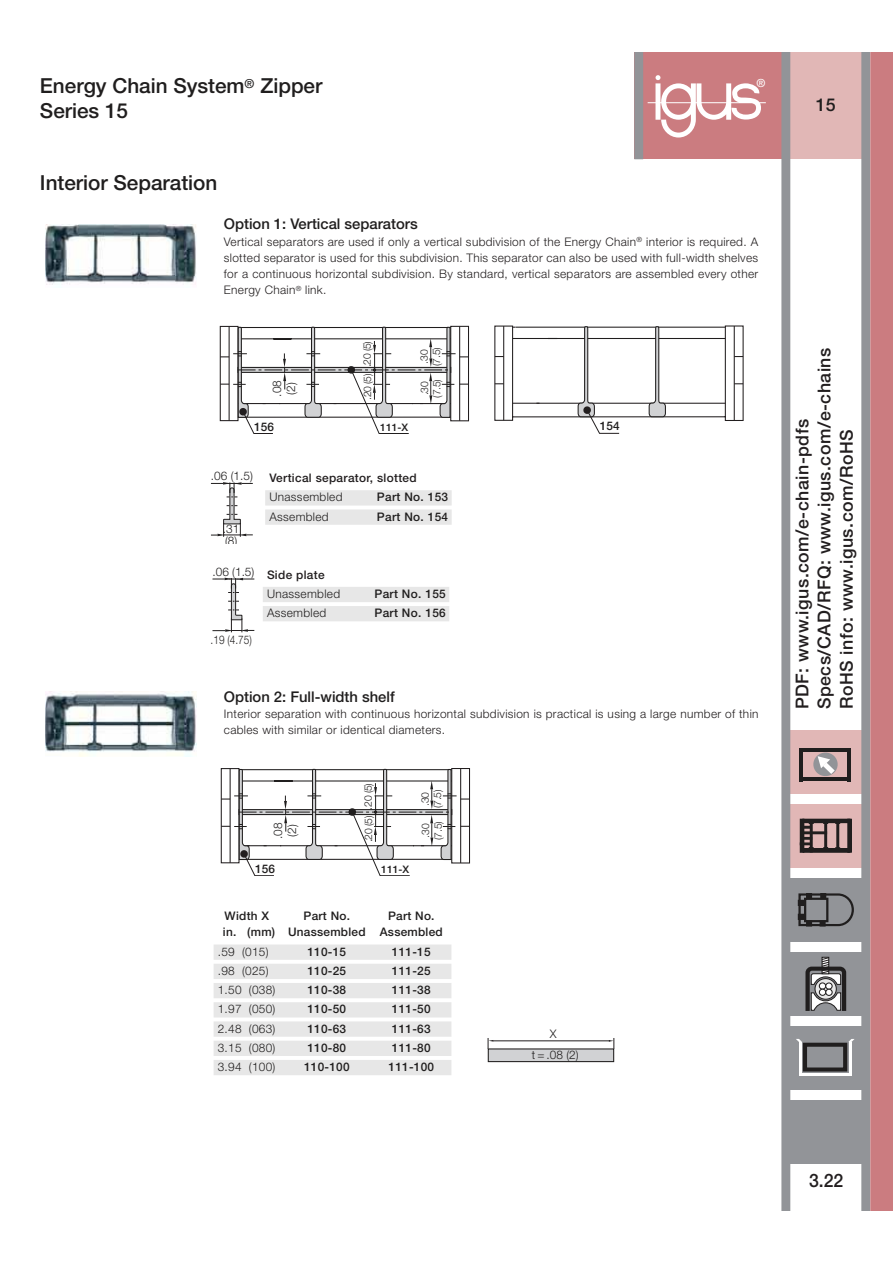
<style>
.page{position:relative;width:893px;height:1263px;background:#fff}
.page>*{position:absolute;margin:0;border:0;box-sizing:border-box;transform-origin:0 0}
.t1{font:500 20.7px/24.9px "Helvetica Neue";color:#201e1e}
.t2{font:500 18.6px "Helvetica Neue";color:#221e1f;scale:.95 1}
.t3{font:500 17.7px/22.2px "Helvetica Neue";letter-spacing:.025em;color:#221e1f}
.t4{font:500 17.7px "Helvetica Neue";color:#201e1e}
.t5{font:500 14.85px "Helvetica Neue";color:#201e1e}
.t6{font:300 11.85px/16.4px "Helvetica Neue";letter-spacing:.025em;color:#221e1f;text-align:justify}
.t7{font:500 11.85px/16.2px "Helvetica Neue";letter-spacing:.02em;color:#201e1e}
.t8{font:300 11.85px/14.2px "Helvetica Neue";letter-spacing:.025em;color:#201e1e}
.t9{font:500 11.85px "Helvetica Neue";letter-spacing:.025em;color:#221e1f}
.t10{font:300 11.85px "Helvetica Neue";letter-spacing:.025em;color:#201e1e;scale:.85 1}
.t11{font:500 11.25px "Helvetica Neue";color:#fff}
.t12{font:300 10.35px/12.5px "Helvetica Neue";letter-spacing:-.025em;color:#201e1e}
.t13{font:500 10.35px "Helvetica Neue";color:#201e1e}
</style>
<div class="page">
<div style="left:786px;top:52px;width:80px;height:107px;background:#e1b7b6"></div>
<div style="left:786px;top:730px;width:80px;height:64px;background:#e1b7b6"></div>
<hr style="left:847px;top:748px;width:3px;height:33px;background:#201e1e">
<hr style="left:799px;top:748px;width:4px;height:33px;background:#201e1e">
<hr style="left:802px;top:778px;width:47px;height:3px;background:#201e1e">
<hr style="left:802px;top:748px;width:47px;height:3px;background:#201e1e">
<svg style="left:812px;top:751px;width:27px;height:25px"></svg>
<div style="left:786px;top:1026px;width:80px;height:64px;background:#929498"></div>
<hr style="left:848px;top:1042px;width:3px;height:34px;background:#fff">
<hr style="left:799px;top:1042px;width:3px;height:34px;background:#fff">
<hr style="left:799px;top:1073px;width:52px;height:3px;background:#fff">
<svg style="left:848px;top:1039px;width:6px;height:3px"></svg>
<svg style="left:796px;top:1039px;width:6px;height:3px"></svg>
<div style="left:803px;top:1043px;width:44px;height:29px;border:4px solid #201e1e"></div>
<div style="left:786px;top:1100px;width:80px;height:64px;background:#929498"></div>
<div style="left:786px;top:804px;width:80px;height:64px;background:#e1b7b6"></div>
<div style="left:800px;top:831px;width:27px;height:3px;border:1px solid #201e1e"></div>
<div style="left:810px;top:821px;width:3px;height:31px;border:1px solid #201e1e"></div>
<hr style="left:848px;top:819px;width:3px;height:33px;background:#201e1e">
<div style="left:847px;top:819px;width:5px;height:34px;border:1px solid #201e1e"></div>
<div style="left:800px;top:819px;width:4px;height:34px;border:1px solid #201e1e"></div>
<hr style="left:803px;top:849px;width:46px;height:3px;background:#201e1e">
<div style="left:802px;top:848px;width:48px;height:5px;border:1px solid #201e1e"></div>
<div style="left:802px;top:819px;width:48px;height:4px;border:1px solid #201e1e"></div>
<div style="left:836px;top:822px;width:3px;height:28px;border:1px solid #201e1e"></div>
<svg style="left:835px;top:847px;width:5px;height:3px"></svg>
<svg style="left:823px;top:822px;width:5px;height:27px"></svg>
<svg style="left:800px;top:822px;width:14px;height:7px"></svg>
<svg style="left:800px;top:837px;width:14px;height:12px"></svg>
<div style="left:786px;top:878px;width:80px;height:64px;background:#929498"></div>
<svg style="left:797px;top:893px;width:57px;height:34px"></svg>
<div style="left:798px;top:900px;width:8px;height:6px;border:1px solid #201e1e"></div>
<div style="left:786px;top:952px;width:80px;height:64px;background:#929498"></div>
<svg style="left:805px;top:957px;width:41px;height:54px"></svg>
<div style="left:634px;top:52px;width:147px;height:107px;background:#cb7c80"></div>
<svg style="left:648px;top:75px;width:118px;height:63px"></svg>
<div style="left:861px;top:52px;width:9px;height:1159px;background:#929498"></div>
<div style="left:870px;top:52px;width:22px;height:1159px;background:#cb7c80"></div>
<div style="left:634px;top:52px;width:9px;height:107px;background:#929498"></div>
<div style="left:781px;top:52px;width:9px;height:1159px;background:#929498"></div>
<img style="left:45px;top:225px;width:151px;height:60px">
<svg style="left:494px;top:325px;width:250px;height:109px"></svg>
<div style="left:265px;top:490px;width:187px;height:16px;background:#e7e7e7"></div>
<div style="left:265px;top:509px;width:187px;height:16px;background:#e7e7e7"></div>
<svg style="left:211px;top:482px;width:42px;height:55px"></svg>
<img style="left:45px;top:691px;width:151px;height:65px">
<div style="left:263px;top:587px;width:186px;height:15px;background:#e7e7e7"></div>
<div style="left:263px;top:606px;width:186px;height:15px;background:#e7e7e7"></div>
<svg style="left:212px;top:578px;width:42px;height:54px"></svg>
<div style="left:214px;top:945px;width:237px;height:15px;background:#e7e7e7"></div>
<div style="left:214px;top:964px;width:237px;height:15px;background:#e7e7e7"></div>
<div style="left:214px;top:983px;width:237px;height:15px;background:#e7e7e7"></div>
<div style="left:214px;top:1002px;width:237px;height:16px;background:#e7e7e7"></div>
<div style="left:214px;top:1021px;width:237px;height:16px;background:#e7e7e7"></div>
<div style="left:214px;top:1041px;width:237px;height:15px;background:#e7e7e7"></div>
<div style="left:214px;top:1060px;width:237px;height:15px;background:#e7e7e7"></div>
<hr style="left:493px;top:1041px;width:117px;height:1px;background:#221e1f">
<svg style="left:609px;top:1038px;width:5px;height:10px"></svg>
<svg style="left:488px;top:1038px;width:5px;height:10px"></svg>
<div style="left:488px;top:1049px;width:126px;height:13px;background:#d1d2d4"></div>
<div style="left:488px;top:1048px;width:126px;height:14px;border:1px solid #201e1e"></div>
<svg style="left:221px;top:768px;width:249px;height:108px"></svg>
<svg style="left:220px;top:325px;width:249px;height:109px"></svg>
<h1 class="t1" style="left:40px;top:76px;width:284px">Energy Chain System<sup>®</sup> Zipper<br>Series 15</h1>
<h1 class="t1" style="left:40px;top:172px;width:179px">Interior Separation</h1>
<p class="t11" style="left:756px;top:79px;width:10px">®</p>
<p class="t5" style="left:224px;top:219px;width:195px">Option 1: Vertical separators</p>
<p class="t6" style="left:224px;top:234px;width:536px">Vertical separators are used if only a vertical subdivision of the Energy Chain<sup>®</sup> interior is required. A slotted separator is used for this subdivision. This separator can also be used with full-width shelves for a continuous horizontal subdivision. By standard, vertical separators are assembled every other Energy Chain<sup>®</sup> link.</p>
<p class="t8" style="left:271px;top:397px;width:18px;rotate:-90deg">.08 (2)</p>
<p class="t12" style="left:362px;top:367px;width:28px;rotate:-90deg">.20 (5)</p>
<p class="t12" style="left:419px;top:366px;width:20px;rotate:-90deg">.30 (7.5)</p>
<p class="t12" style="left:362px;top:400px;width:28px;rotate:-90deg">.20 (5)</p>
<p class="t12" style="left:419px;top:398px;width:20px;rotate:-90deg">.30 (7.5)</p>
<p class="t7" style="left:254px;top:419px;width:21px">156</p>
<p class="t13" style="left:380px;top:424px;width:30px">111-X</p>
<p class="t8" style="left:211px;top:470px;width:43px">.06 (1.5)</p>
<p class="t8" style="left:223px;top:524px;width:18px;line-height:11.9px">.31 (8)</p>
<p class="t8" style="left:212px;top:565px;width:43px">.06 (1.5)</p>
<p class="t10" style="left:211px;top:635px;width:50px">.19 (4.75)</p>
<p class="t9" style="left:269px;top:474px;width:149px">Vertical separator, slotted</p>
<p class="t8" style="left:269px;top:491px;width:75px">Unassembled</p>
<p class="t7" style="left:377px;top:490px;width:73px">Part No. 153</p>
<p class="t8" style="left:269px;top:510px;width:61px">Assembled</p>
<p class="t7" style="left:377px;top:509px;width:73px">Part No. 154</p>
<p class="t9" style="left:267px;top:570px;width:59px">Side plate</p>
<p class="t8" style="left:267px;top:588px;width:75px">Unassembled</p>
<p class="t7" style="left:374px;top:587px;width:73px">Part No. 155</p>
<p class="t8" style="left:267px;top:607px;width:61px">Assembled</p>
<p class="t7" style="left:374px;top:606px;width:73px">Part No. 156</p>
<p class="t7" style="left:600px;top:418px;width:21px">154</p>
<p class="t5" style="left:224px;top:691px;width:172px">Option 2: Full-width shelf</p>
<p class="t6" style="left:224px;top:707px;width:536px">Interior separation with continuous horizontal subdivision is practical is using a large number of thin cables with similar or identical diameters.</p>
<p class="t8" style="left:272px;top:839px;width:18px;rotate:-90deg">.08 (2)</p>
<p class="t12" style="left:363px;top:810px;width:28px;rotate:-90deg">.20 (5)</p>
<p class="t12" style="left:420px;top:808px;width:20px;rotate:-90deg">.30 (7.5)</p>
<p class="t12" style="left:363px;top:842px;width:28px;rotate:-90deg">.20 (5)</p>
<p class="t12" style="left:420px;top:840px;width:20px;rotate:-90deg">.30 (7.5)</p>
<p class="t7" style="left:255px;top:862px;width:21px">156</p>
<p class="t13" style="left:381px;top:866px;width:30px">111-X</p>
<p class="t7" style="left:223px;top:909px;width:221px;text-indent:165px">Part No. in. (mm) Unassembled Assembled</p>
<p class="t8" style="left:218px;top:945px;width:52px">.59 (015)</p>
<p class="t7" style="left:307px;top:944px;width:40px">110-15</p>
<p class="t7" style="left:392px;top:944px;width:40px">111-15</p>
<p class="t8" style="left:218px;top:965px;width:52px">.98 (025)</p>
<p class="t7" style="left:307px;top:964px;width:40px">110-25</p>
<p class="t7" style="left:392px;top:964px;width:40px">111-25</p>
<p class="t8" style="left:218px;top:984px;width:59px">1.50 (038)</p>
<p class="t7" style="left:307px;top:983px;width:40px">110-38</p>
<p class="t7" style="left:392px;top:983px;width:40px">111-38</p>
<p class="t8" style="left:218px;top:1003px;width:59px">1.97 (050)</p>
<p class="t7" style="left:307px;top:1002px;width:40px">110-50</p>
<p class="t7" style="left:392px;top:1002px;width:40px">111-50</p>
<p class="t8" style="left:218px;top:1022px;width:59px">2.48 (063)</p>
<p class="t7" style="left:307px;top:1021px;width:40px">110-63</p>
<p class="t7" style="left:392px;top:1021px;width:40px">111-63</p>
<p class="t8" style="left:218px;top:1042px;width:59px">3.15 (080)</p>
<p class="t7" style="left:307px;top:1041px;width:40px">110-80</p>
<p class="t7" style="left:392px;top:1041px;width:40px">111-80</p>
<p class="t8" style="left:218px;top:1061px;width:59px">3.94 (100)</p>
<p class="t7" style="left:304px;top:1060px;width:47px">110-100</p>
<p class="t7" style="left:388px;top:1060px;width:47px">111-100</p>
<p class="t7" style="left:225px;top:909px;width:46px">Width X</p>
<p class="t7" style="left:304px;top:909px;width:48px">Part No.</p>
<p class="t8" style="left:532px;top:1025px;width:48px;line-height:20.5px;text-align:center">X<br>t = .08 (2)</p>
<h3 class="t4" style="left:816px;top:99px;width:21px">15</h3>
<h3 class="t3" style="left:793px;top:709px;width:363px;rotate:-90deg">PDF: www.igus.com/e-chain-pdfs<br>Specs/CAD/RFQ: www.igus.com/e-chains<br>RoHS info: www.igus.com/RoHS</h3>
<h2 class="t2" style="left:809px;top:1173px;width:38px">3.22</h2>
</div>
